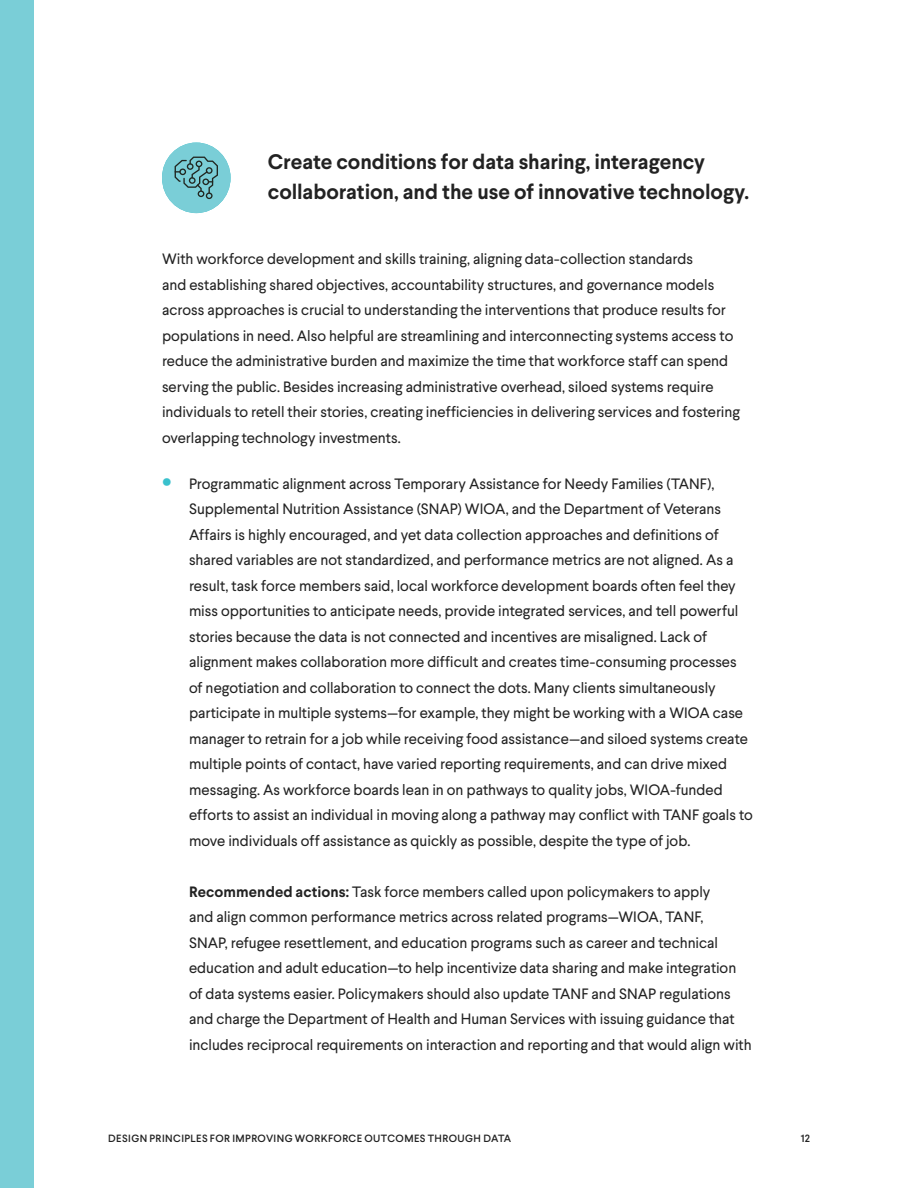
<style>
.page{position:relative;width:918px;height:1188px;background:#fff}
.page>*{position:absolute;margin:0;border:0;box-sizing:border-box;transform-origin:0 0}
.TOC_H1{font:700 21px/30px "Larsseit";letter-spacing:-.005em;color:#222}
.TOC_H1-2{font:15px/25.5px "Larsseit";color:#222}
.Body{font:500 10.5px "Larsseit";letter-spacing:.045em;color:#222}
.s1{font-size:27px;color:#39c1cd}
.s2{font-weight:700}
</style>
<div class="page">
<div style="left:0;top:0;width:33px;height:1188px;background:#7aced7"></div>
<div style="left:162px;top:143px;width:69px;height:70px;background:#7aced7;border-radius:50%"></div>
<svg style="left:174px;top:156px;width:44px;height:44px"></svg>
<p class="TOC_H1" style="left:268px;top:146px;width:483px">Create conditions for data sharing, interagency collaboration, and the use of innovative technology.</p>
<p class="TOC_H1-2" style="left:162px;top:246px;width:579px">With workforce development and skills training, aligning data-collection standards<br>and establishing shared objectives, accountability structures, and governance models across approaches is crucial to understanding the interventions that produce results for populations in need. Also helpful are streamlining and interconnecting systems access to reduce the administrative burden and maximize the time that workforce staff can spend serving the public. Besides increasing administrative overhead, siloed systems require individuals to retell their stories, creating inefficiencies in delivering services and fostering overlapping technology investments.</p>
<p class="TOC_H1-2" style="left:189px;top:470px;width:565px;text-indent:-27px"><span class="s1">•</span> Programmatic alignment across Temporary Assistance for Needy Families (TANF), Supplemental Nutrition Assistance (SNAP) WIOA, and the Department of Veterans Affairs is highly encouraged, and yet data collection approaches and definitions of shared variables are not standardized, and performance metrics are not aligned. As a result, task force members said, local workforce development boards often feel they miss opportunities to anticipate needs, provide integrated services, and tell powerful stories because the data is not connected and incentives are misaligned. Lack of alignment makes collaboration more difficult and creates time-consuming processes of negotiation and collaboration to connect the dots. Many clients simultaneously participate in multiple systems—for example, they might be working with a WIOA case manager to retrain for a job while receiving food assistance—and siloed systems create multiple points of contact, have varied reporting requirements, and can drive mixed messaging. As workforce boards lean in on pathways to quality jobs, WIOA-funded efforts to assist an individual in moving along a pathway may conflict with TANF goals to move individuals off assistance as quickly as possible, despite the type of job.</p>
<p class="TOC_H1-2" style="left:189px;top:878px;width:564px"><span class="s2">Recommended actions:</span> Task force members called upon policymakers to apply<br>and align common performance metrics across related programs—WIOA, TANF,<br>SNAP, refugee resettlement, and education programs such as career and technical education and adult education—to help incentivize data sharing and make integration of data systems easier. Policymakers should also update TANF and SNAP regulations and charge the Department of Health and Human Services with issuing guidance that includes reciprocal requirements on interaction and reporting and that would align with</p>
<p class="Body" style="left:108px;top:1131px;width:405px">DESIGN PRINCIPLES FOR IMPROVING WORKFORCE OUTCOMES THROUGH DATA</p>
<p class="Body" style="left:801px;top:1131px;width:11px">12</p>
</div>
